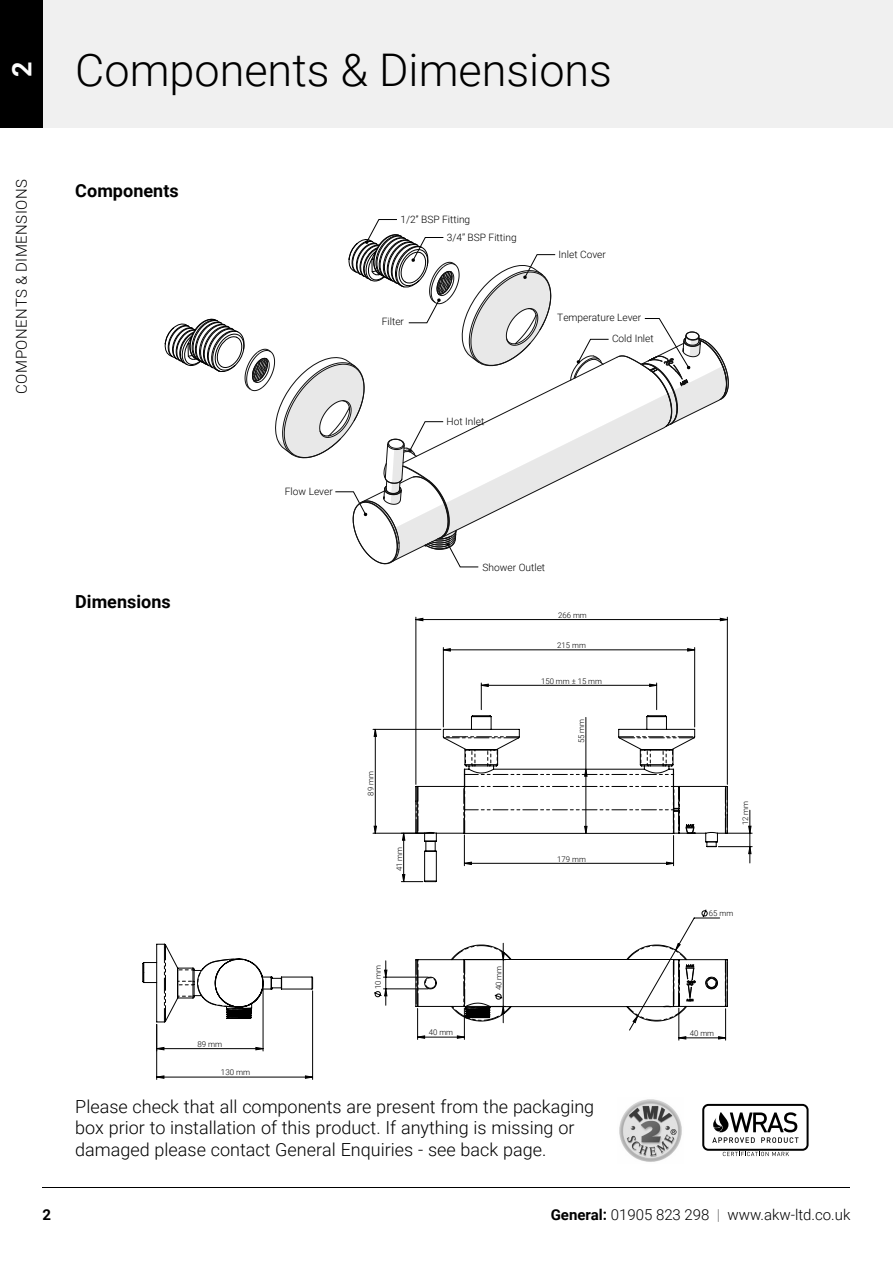
<style>
.page{position:relative;width:893px;height:1263px;background:#fff}
.page>*{position:absolute;margin:0;border:0;box-sizing:border-box;transform-origin:0 0}
.t1{font:300 45px "Roboto";color:#000}
.t2{font:700 27px "Roboto";color:#fdfdfd}
.t3{font:300 18px/21.6px "Roboto";color:#000}
.t4{font:700 18px "Roboto";color:#000}
.t5{font:300 15px "Roboto";color:#000}
.t6{font:300 15px "Roboto";letter-spacing:.035em;color:#000}
.t7{font:700 15px "Roboto";color:#000}
.t8{font:300 10.2px/18px "Roboto";color:#000}
.t9{font:300 7.95px "Roboto";color:#000}
.t10{font:300 7.8px "Roboto";color:#000}
.s1{font-weight:700}
.s2{color:#767676}
</style>
<div class="page">
<div style="left:0;top:0;width:893px;height:128px;background:#f0f0f0"></div>
<div style="left:0;top:0;width:43px;height:128px;background:#000"></div>
<hr style="left:43px;top:1187px;width:807px;height:1px;background:#000">
<svg style="left:165px;top:219px;width:564px;height:348px"></svg>
<svg style="left:712px;top:1112px;width:86px;height:31px"></svg>
<div style="left:702px;top:1104px;width:107px;height:47px;border:2px solid #000;border-radius:5px"></div>
<svg style="left:723px;top:1152px;width:66px;height:4px"></svg>
<img style="left:619px;top:1099px;width:63px;height:63px">
<hr style="left:373px;top:729px;width:68px;height:1px;background:#000">
<hr style="left:373px;top:833px;width:61px;height:1px;background:#000">
<svg style="left:374px;top:969px;width:11px;height:29px"></svg>
<svg style="left:416px;top:618px;width:311px;height:421px"></svg>
<svg style="left:374px;top:729px;width:3px;height:105px"></svg>
<svg style="left:385px;top:832px;width:202px;height:174px"></svg>
<svg style="left:443px;top:648px;width:252px;height:3px"></svg>
<svg style="left:415px;top:715px;width:313px;height:167px"></svg>
<svg style="left:401px;top:786px;width:35px;height:96px"></svg>
<svg style="left:725px;top:786px;width:27px;height:77px"></svg>
<svg style="left:706px;top:841px;width:11px;height:6px"></svg>
<svg style="left:686px;top:824px;width:9px;height:10px"></svg>
<svg style="left:464px;top:750px;width:216px;height:83px"></svg>
<svg style="left:619px;top:736px;width:76px;height:2px"></svg>
<svg style="left:443px;top:736px;width:76px;height:2px"></svg>
<svg style="left:415px;top:943px;width:313px;height:80px"></svg>
<hr style="left:156px;top:1024px;width:1px;height:55px;background:#000">
<hr style="left:312px;top:991px;width:1px;height:88px;background:#000">
<svg style="left:156px;top:1075px;width:157px;height:4px"></svg>
<svg style="left:142px;top:943px;width:171px;height:108px"></svg>
<h2 class="t2" style="left:3px;top:77px;width:17px;rotate:-90deg">2</h2>
<h1 class="t1" style="left:75px;top:39px;width:538px">Components &amp; Dimensions</h1>
<p class="t6" style="left:11px;top:394px;width:215px;rotate:-90deg">Components &amp; Dimensions</p>
<p class="t4" style="left:75px;top:178px;width:105px">Components</p>
<p class="t8" style="left:285px;top:482px;width:49px">Flow Lever</p>
<p class="t8" style="left:447px;top:210px;width:71px;text-indent:-46px">1/2’’ BSP Fitting<br>3/4’’ BSP Fitting</p>
<p class="t8" style="left:382px;top:312px;width:24px">Filter</p>
<p class="t8" style="left:447px;top:412px;width:39px">Hot Inlet</p>
<p class="t8" style="left:559px;top:245px;width:49px">Inlet Cover</p>
<p class="t8" style="left:557px;top:308px;width:85px">Temperature Lever</p>
<p class="t8" style="left:612px;top:329px;width:43px">Cold Inlet</p>
<p class="t4" style="left:75px;top:589px;width:97px">Dimensions</p>
<p class="t10" style="left:365px;top:796px;width:26px;rotate:-90deg">89 mm</p>
<p class="t10" style="left:394px;top:871px;width:26px;rotate:-90deg">41 mm</p>
<p class="t8" style="left:483px;top:557px;width:64px">Shower Outlet</p>
<p class="t10" style="left:558px;top:609px;width:30px">266 mm</p>
<p class="t10" style="left:557px;top:640px;width:30px">215 mm</p>
<p class="t10" style="left:541px;top:675px;width:62px">150 mm ± 15 mm</p>
<p class="t10" style="left:576px;top:743px;width:26px;rotate:-90deg">55 mm</p>
<p class="t10" style="left:557px;top:853px;width:30px">179 mm</p>
<p class="t10" style="left:740px;top:825px;width:26px;rotate:-90deg">12 mm</p>
<p class="t10" style="left:709px;top:908px;width:26px">65 mm</p>
<p class="t9" style="left:197px;top:1038px;width:26px">89 mm</p>
<p class="t9" style="left:221px;top:1067px;width:31px">130 mm</p>
<p class="t10" style="left:372px;top:989px;width:26px;rotate:-90deg">10 mm</p>
<p class="t10" style="left:493px;top:990px;width:26px;rotate:-90deg">40 mm</p>
<p class="t10" style="left:429px;top:1027px;width:26px">40 mm</p>
<p class="t10" style="left:690px;top:1028px;width:26px">40 mm</p>
<p class="t3" style="left:75px;top:1095px;width:520px">Please check that all components are present from the packaging box prior to installation of this product. If anything is missing or damaged please contact General Enquiries - see back page.</p>
<p class="t7" style="left:43px;top:1204px;width:10px">2</p>
<p class="t5" style="left:551px;top:1204px;width:301px"><span class="s1">General:</span> 01905 823 298 <span class="s2">|</span> www.akw-ltd.co.uk</p>
</div>
